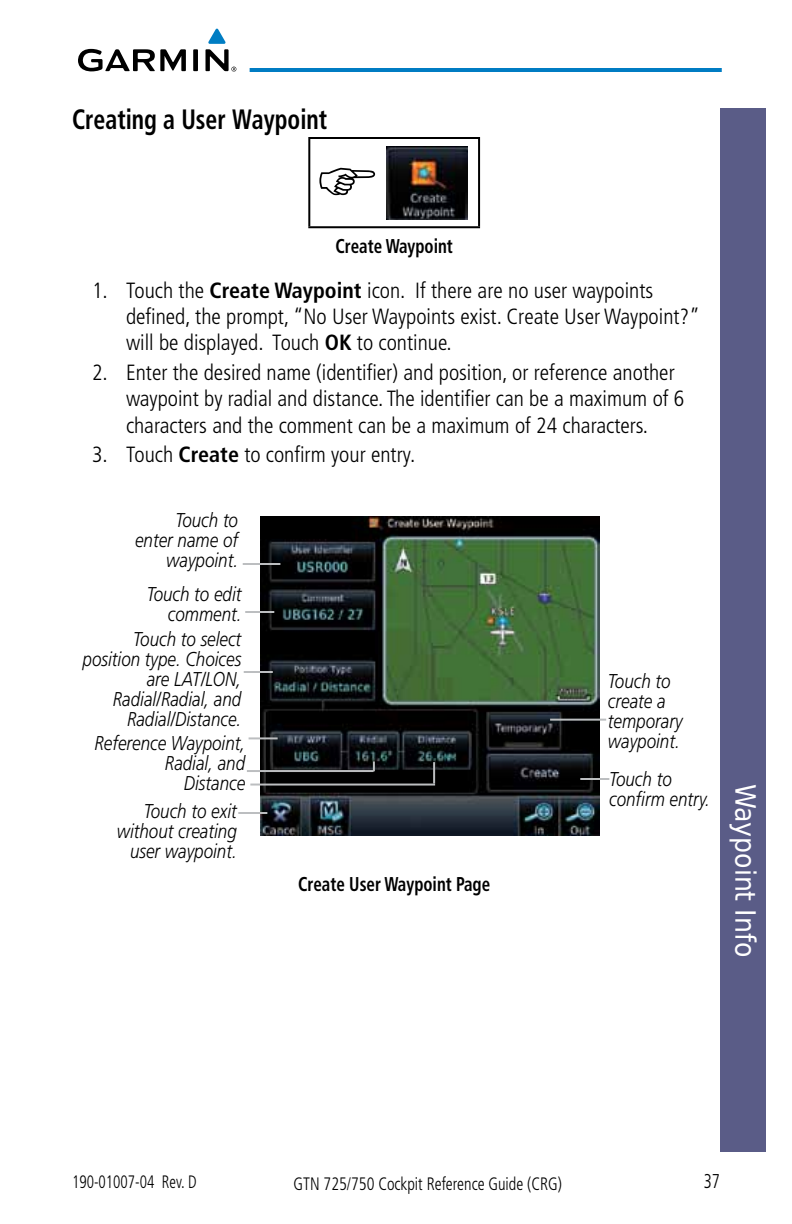
<style>
.page{position:relative;width:792px;height:1224px;background:#fff}
.page>*{position:absolute;margin:0;border:0;box-sizing:border-box;transform-origin:0 0}
.Heading_2{font:700 condensed 28px "Frutiger";color:#000;scale:.85 1}
.t1{font:28px "DejaVu Sans Condensed";color:#fff}
.t2{font:300 condensed 22px/26.4px "Frutiger";color:#000}
.t3{font:italic 300 20px/20px "Frutiger";color:#000;text-align:right;scale:.85 1}
.t4{font:700 condensed 20px "Frutiger";color:#000;scale:.85 1}
.t5{font:300 condensed 20px "Frutiger";color:#000;scale:.85 1}
.t6{font:300 condensed 18px "Frutiger";color:#000;scale:.9 1}
.t7{font:300 condensed 18px "Frutiger";color:#000;scale:.85 1}
.s1{font-weight:700}
</style>
<div class="page">
<hr style="left:250px;top:68px;width:472px;height:4px;background:#007cc3">
<svg style="left:78px;top:29px;width:158px;height:43px"></svg>
<div style="left:721px;top:108px;width:45px;height:1044px;background:#5a5c87"></div>
<hr style="left:308px;top:137px;width:172px;height:2px;background:#000">
<hr style="left:308px;top:139px;width:2px;height:87px;background:#000">
<hr style="left:478px;top:139px;width:2px;height:87px;background:#000">
<hr style="left:308px;top:226px;width:172px;height:2px;background:#000">
<img style="left:387px;top:146px;width:81px;height:73px">
<img style="left:260px;top:517px;width:339px;height:319px">
<hr style="left:243px;top:563px;width:37px;height:2px;background:#bcbec0">
<hr style="left:245px;top:611px;width:29px;height:2px;background:#bcbec0">
<hr style="left:244px;top:671px;width:29px;height:2px;background:#bcbec0">
<hr style="left:249px;top:737px;width:29px;height:2px;background:#bcbec0">
<svg style="left:373px;top:761px;width:2px;height:10px"></svg>
<hr style="left:433px;top:762px;width:2px;height:22px;background:#bcbec0">
<hr style="left:247px;top:770px;width:127px;height:2px;background:#bcbec0">
<hr style="left:250px;top:784px;width:185px;height:2px;background:#bcbec0">
<hr style="left:580px;top:778px;width:29px;height:2px;background:#bcbec0">
<hr style="left:550px;top:719px;width:56px;height:2px;background:#bcbec0">
<hr style="left:238px;top:812px;width:29px;height:2px;background:#bcbec0">
<p class="Heading_2" style="left:72px;top:103px;width:302px">Creating a User Waypoint</p>
<p class="t4" style="left:335px;top:234px;width:140px">Create Waypoint</p>
<p class="t2" style="left:126px;top:277px;width:575px;text-indent:-34px">1. Touch the <span class="s1">Create Waypoint</span> icon. If there are no user waypoints defined, the prompt, “No User Waypoints exist. Create User Waypoint?” will be displayed. Touch <span class="s1">OK</span> to continue.</p>
<p class="t2" style="left:126px;top:359px;width:560px;text-indent:-34px">2. Enter the desired name (identifier) and position, or reference another waypoint by radial and distance. The identifier can be a maximum of 6 characters and the comment can be a maximum of 24 characters.</p>
<p class="t2" style="left:92px;top:441px;width:325px">3. Touch <span class="s1">Create</span> to confirm your entry.</p>
<p class="t3" style="left:135px;top:510px;width:123px">Touch to enter name of waypoint.</p>
<p class="t3" style="left:147px;top:584px;width:113px">Touch to edit comment.</p>
<p class="t3" style="left:83px;top:629px;width:188px">Touch to select position type. Choices are LAT/LON,<br>Radial/Radial, and<br>Radial/Distance.</p>
<p class="t3" style="left:94px;top:733px;width:179px">Reference Waypoint,<br>Radial, and<br>Distance</p>
<p class="t3" style="left:117px;top:801px;width:143px">Touch to exit without creating user waypoint.</p>
<p class="t4" style="left:298px;top:872px;width:228px">Create User Waypoint Page</p>
<p class="t3" style="left:608px;top:672px;width:90px;text-align:left">Touch to create a temporary waypoint.</p>
<p class="t3" style="left:609px;top:769px;width:120px;text-align:left">Touch to confirm entry.</p>
<p class="t1" style="left:768px;top:784px;width:175px;rotate:90deg">Waypoint Info</p>
<p class="t7" style="left:72px;top:1172px;width:148px">190-01007-04 Rev. D</p>
<p class="t6" style="left:294px;top:1173px;width:300px">GTN 725/750 Cockpit Reference Guide (CRG)</p>
<p class="t5" style="left:704px;top:1170px;width:21px">37</p>
</div>
